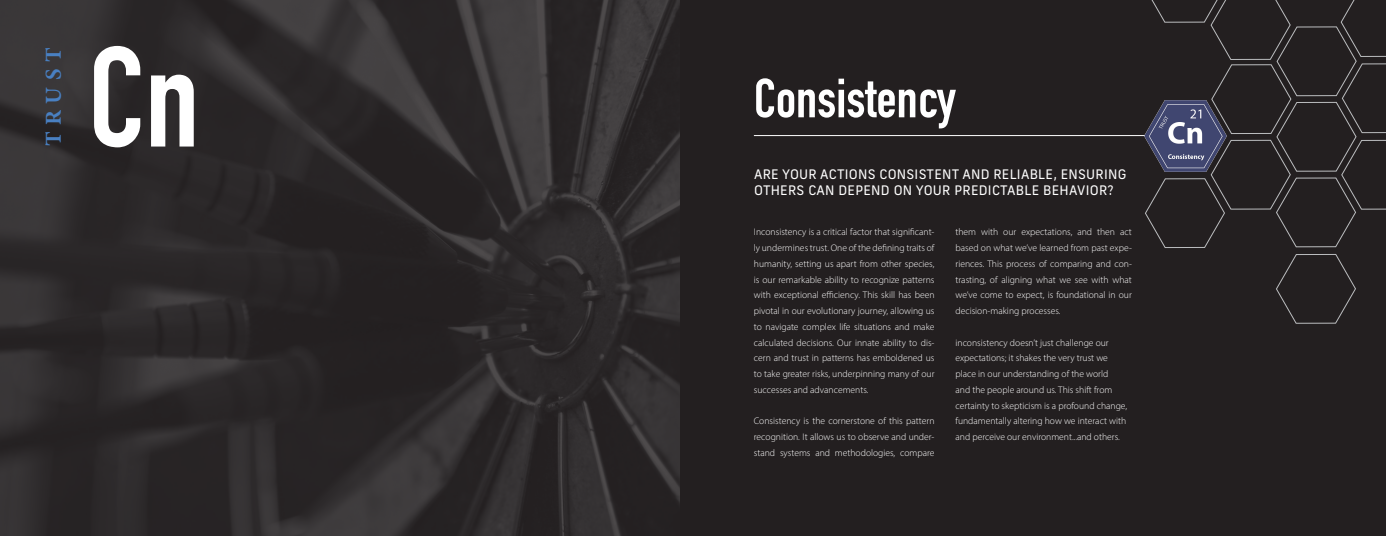
<style>
.page{position:relative;width:1386px;height:536px;background:#231f20}
.page>*{position:absolute;margin:0;border:0;box-sizing:border-box;transform-origin:0 0}
.t1{font:700 140px "DIN Condensed";color:#fff}
.t2{font:700 54.25px "DIN Condensed";color:#fff}
.t3{font:700 22.75px "Minion Pro";letter-spacing:.295em;color:#4980c2}
.t4{font:13.12px/15.8px "New Frank";letter-spacing:.02em;color:#fff}
.t5{font:300 9.62px/15.8px "Myriad Pro";color:#fff;text-align:justify}
</style>
<div class="page">
<img style="left:0;top:0;width:679px;height:536px">
<hr style="left:754px;top:135px;width:440px;height:1px;background:#fff">
<svg style="left:1145px;top:0;width:241px;height:324px"></svg>
<img style="left:1144px;top:100px;width:83px;height:72px">
<p class="t3" style="left:38px;top:146px;width:100px;rotate:-90deg">TRUST</p>
<p class="t1" style="left:88px;top:3px;width:113px">Cn</p>
<p class="t2" style="left:754px;top:62px;width:203px">Consistency</p>
<p class="t4" style="left:754px;top:167px;width:374px">ARE YOUR ACTIONS CONSISTENT AND RELIABLE, ENSURING<br>OTHERS CAN DEPEND ON YOUR PREDICTABLE BEHAVIOR?</p>
<p class="t5" style="left:754px;top:224px;width:182px">Inconsistency is a critical factor that significant&shy;ly undermines trust. One of the defining traits of humanity, setting us apart from other species, is our remarkable ability to recognize patterns with exceptional efficiency. This skill has been pivotal in our evolutionary journey, allowing us to navigate complex life situations and make calculated decisions. Our innate ability to dis&shy;cern and trust in patterns has emboldened us to take greater risks, underpinning many of our successes and advancements.</p>
<p class="t5" style="left:754px;top:413px;width:182px">Consistency is the cornerstone of this pattern recognition. It allows us to observe and under&shy;stand systems and methodologies, compare</p>
<p class="t5" style="left:956px;top:224px;width:178px">them with our expectations, and then act based on what we’ve learned from past expe&shy;riences. This process of comparing and con&shy;trasting, of aligning what we see with what we’ve come to expect, is foundational in our decision-making processes.</p>
<p class="t5" style="left:956px;top:334px;width:173px;text-align:left">inconsistency doesn’t just challenge our expectations; it shakes the very trust we place in our understanding of the world<br>and the people around us. This shift from certainty to skepticism is a profound change, fundamentally altering how we interact with and perceive our environment...and others.</p>
</div>
